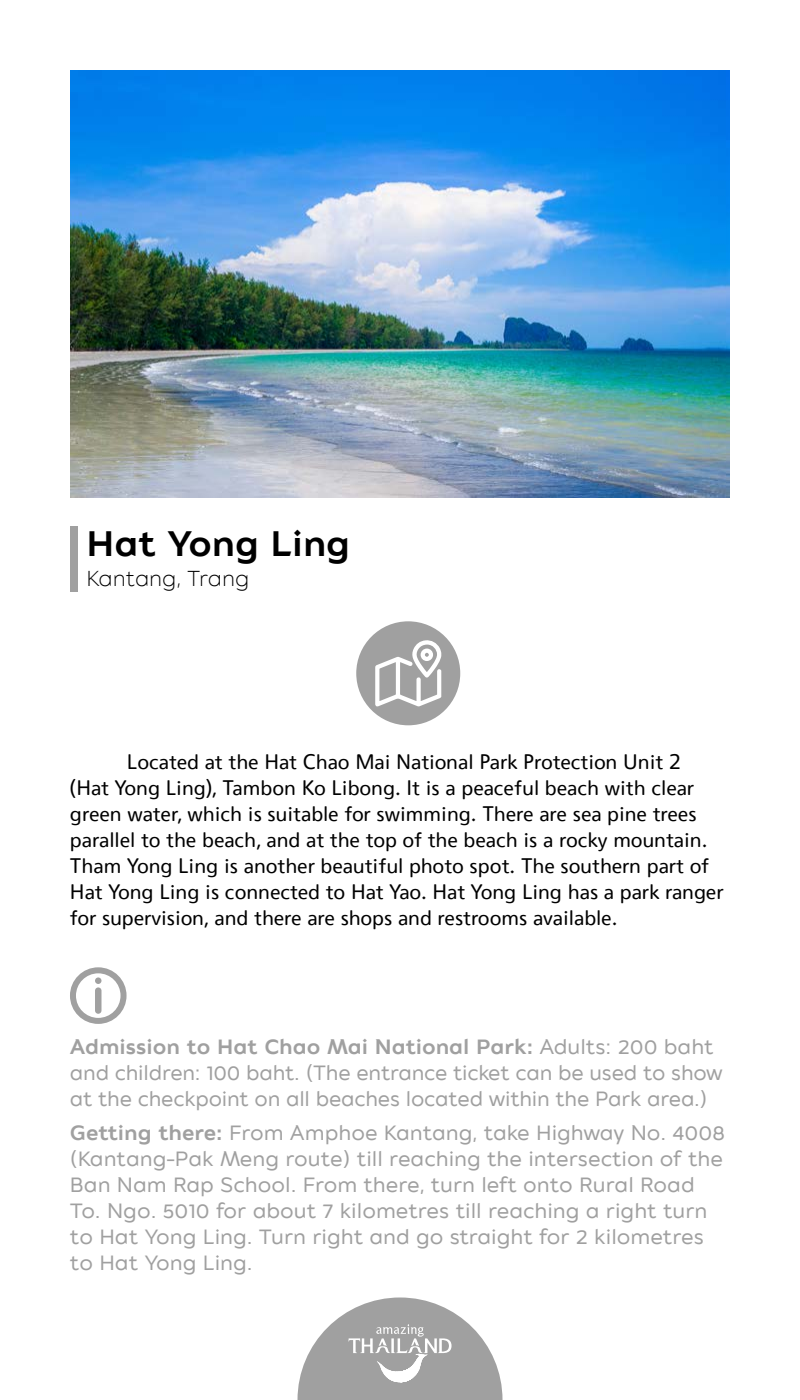
<style>
.page{position:relative;width:800px;height:1400px;background:#fff}
.page>*{position:absolute;margin:0;border:0;box-sizing:border-box;transform-origin:0 0}
.t1{font:700 36px "TAT Sana Chon";color:#000}
.t2{font:300 22px "TAT Sana Chon";color:#000}
.t3{font:21px/26px "TAT Sana Chon";color:#a0a0a0}
.t4{font:21px/26px "TAT Sana Suksa";letter-spacing:-.005em;color:#000}
.s1{font-weight:700}
</style>
<div class="page">
<svg style="left:298px;top:1298px;width:205px;height:102px"></svg>
<div style="left:70px;top:527px;width:7px;height:65px;background:#a0a0a0"></div>
<div style="left:356px;top:621px;width:104px;height:104px;background:#a0a0a0;border-radius:50%"></div>
<svg style="left:375px;top:640px;width:66px;height:66px"></svg>
<img style="left:70px;top:70px;width:660px;height:428px">
<div style="left:70px;top:967px;width:57px;height:57px;border:6px solid #a0a0a0;border-radius:50%"></div>
<div style="left:95px;top:987px;width:7px;height:27px;background:#a0a0a0;border-radius:3px"></div>
<div style="left:95px;top:977px;width:7px;height:7px;background:#a0a0a0;border-radius:50%"></div>
<h1 class="t1" style="left:87px;top:514px;width:265px">Hat Yong Ling</h1>
<p class="t2" style="left:87px;top:562px;width:164px">Kantang, Trang</p>
<p class="t4" style="left:70px;top:749px;width:655px;text-indent:57px">Located at the Hat Chao Mai National Park Protection Unit 2 (Hat Yong Ling), Tambon Ko Libong. It is a peaceful beach with clear green water, which is suitable for swimming. There are sea pine trees parallel to the beach, and at the top of the beach is a rocky mountain.<br>Tham Yong Ling is another beautiful photo spot. The southern part of Hat Yong Ling is connected to Hat Yao. Hat Yong Ling has a park ranger for supervision, and there are shops and restrooms available.</p>
<p class="t3" style="left:70px;top:1033px;width:654px"><span class="s1">Admission to Hat Chao Mai National Park:</span> Adults: 200 baht and children: 100 baht. (The entrance ticket can be used to show at the checkpoint on all beaches located within the Park area.)</p>
<p class="t3" style="left:70px;top:1119px;width:656px"><span class="s1">Getting there:</span> From Amphoe Kantang, take Highway No. 4008 (Kantang-Pak Meng route) till reaching the intersection of the Ban Nam Rap School. From there, turn left onto Rural Road To. Ngo. 5010 for about 7 kilometres till reaching a right turn to Hat Yong Ling. Turn right and go straight for 2 kilometres to Hat Yong Ling.</p>
</div>
